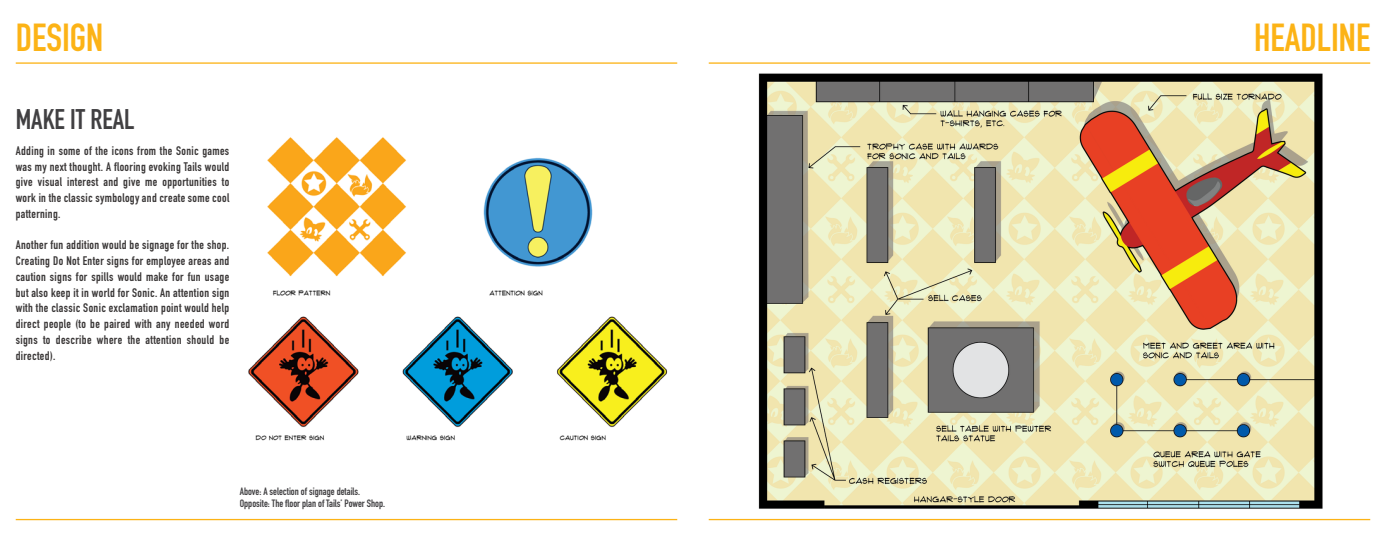
<style>
.page{position:relative;width:1386px;height:536px;background:#fff}
.page>*{position:absolute;margin:0;border:0;box-sizing:border-box;transform-origin:0 0}
.t1{font:700 38.5px "DIN Condensed";color:#fcb316}
.t2{font:700 28px "DIN Condensed";color:#414042}
.t3{font:700 12.25px/15.8px "DIN Condensed";letter-spacing:.03em;color:#393636;text-align:justify}
.t4{font:700 10.5px/12.2px "DIN Condensed";color:#414042}
</style>
<div class="page">
<hr style="left:16px;top:518px;width:661px;height:2px;background:#fcb316">
<hr style="left:16px;top:62px;width:661px;height:2px;background:#fcb316">
<hr style="left:709px;top:518px;width:661px;height:2px;background:#fcb316">
<hr style="left:709px;top:62px;width:661px;height:2px;background:#fcb316">
<img style="left:758px;top:73px;width:565px;height:436px">
<img style="left:248px;top:137px;width:420px;height:304px">
<h1 class="t1" style="left:16px;top:12px;width:89px">DESIGN</h1>
<h1 class="t1" style="left:1254px;top:12px;width:118px">HEADLINE</h1>
<h2 class="t2" style="left:16px;top:101px;width:120px">MAKE IT REAL</h2>
<p class="t3" style="left:16px;top:142px;width:215px">Adding in some of the icons from the Sonic games was my next thought. A flooring evoking Tails would give visual interest and give me opportunities to work in the classic symbology and create some cool patterning.</p>
<p class="t3" style="left:16px;top:237px;width:215px">Another fun addition would be signage for the shop.<br>Creating Do Not Enter signs for employee areas and caution signs for spills would make for fun usage but also keep it in world for Sonic. An attention sign with the classic Sonic exclamation point would help direct people (to be paired with any needed word signs to describe where the attention should be directed).</p>
<p class="t4" style="left:240px;top:485px;width:147px">Above: A selection of signage details.<br>Opposite: The floor plan of Tails’ Power Shop.</p>
</div>
